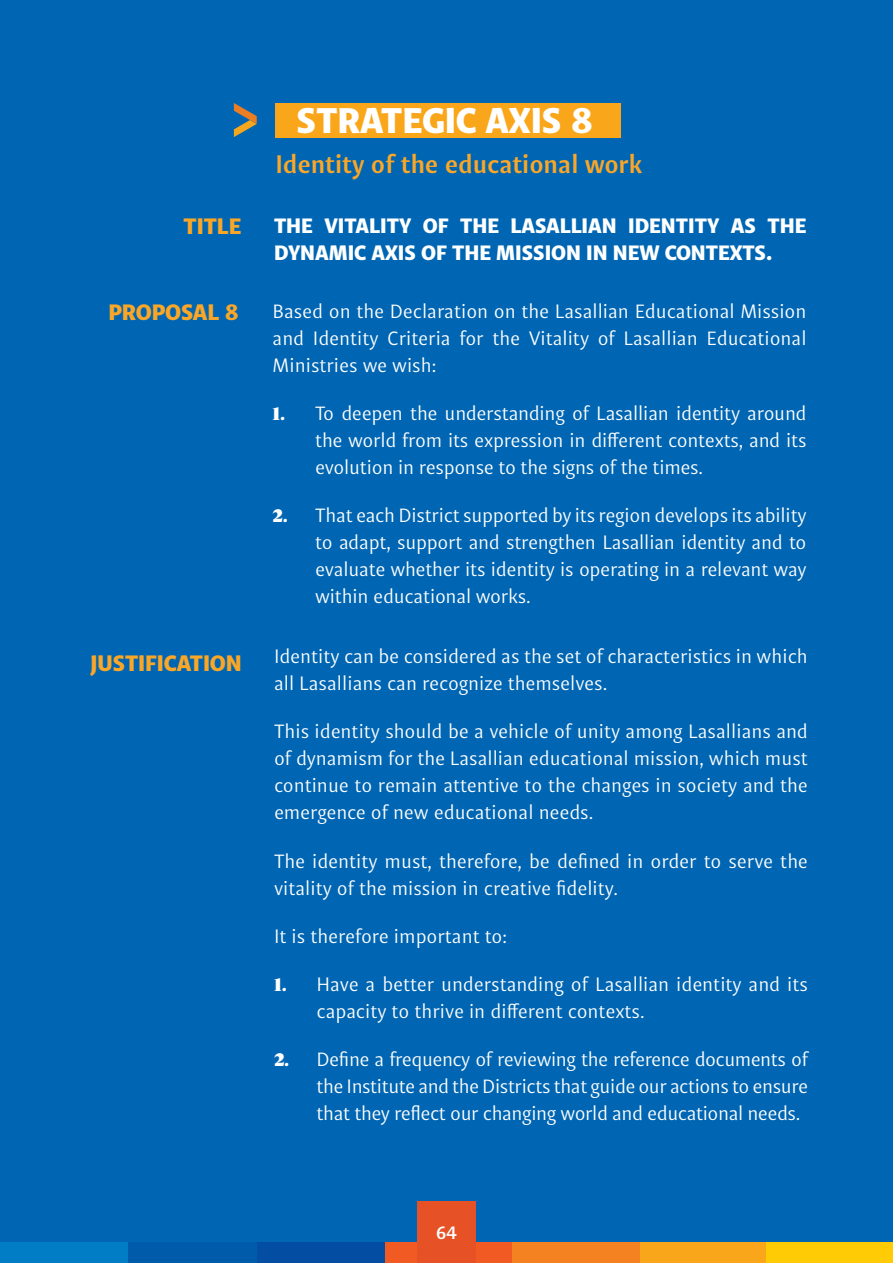
<style>
.page{position:relative;width:893px;height:1263px;background:#0066b3}
.page>*{position:absolute;margin:0;border:0;box-sizing:border-box;transform-origin:0 0}
.t1{font:900 36px "Indivisa Text Sans";color:#fff}
.t2{font:700 25.5px "Indivisa Text Sans";color:#faa627}
.t3{font:900 22.5px "Indivisa Text Sans";color:#faa627}
.t4{font:900 21px/27px "Indivisa Text Sans";color:#fff}
.t5{font:19.5px/27px "Indivisa Text Sans";letter-spacing:-.005em;color:#fff;text-align:justify}
.t6{font:700 18px "Indivisa Text Sans";color:#fff}
.s1{font-family:"Indivisa Display Serif";font-weight:800}
</style>
<div class="page">
<div style="left:765px;top:1242px;width:128px;height:21px;background:#ffcb05"></div>
<div style="left:637px;top:1242px;width:128px;height:21px;background:#faa61a"></div>
<div style="left:511px;top:1242px;width:128px;height:21px;background:#f58220"></div>
<div style="left:383px;top:1242px;width:128px;height:21px;background:#f15a22"></div>
<div style="left:256px;top:1242px;width:128px;height:21px;background:#034ea2"></div>
<div style="left:128px;top:1242px;width:128px;height:21px;background:#005baa"></div>
<div style="left:0;top:1242px;width:128px;height:21px;background:#007dc5"></div>
<div style="left:417px;top:1201px;width:59px;height:62px;background:#e65125"></div>
<div style="left:275px;top:104px;width:346px;height:34px;background:#faa61a"></div>
<svg style="left:234px;top:103px;width:23px;height:34px"></svg>
<h1 class="t1" style="left:297px;top:89px;width:298px">STRATEGIC AXIS 8</h1>
<h2 class="t2" style="left:275px;top:143px;width:368px">Identity of the educational work</h2>
<p class="t3" style="left:184px;top:206px;width:59px">TITLE</p>
<p class="t4" style="left:274px;top:210px;width:534px">THE VITALITY OF THE LASALLIAN IDENTITY AS THE<br>DYNAMIC AXIS OF THE MISSION IN NEW CONTEXTS.</p>
<p class="t3" style="left:108px;top:292px;width:132px">PROPOSAL 8</p>
<p class="t5" style="left:273px;top:296px;width:535px">Based on the Declaration on the Lasallian Educational Mission and Identity Criteria for the Vitality of Lasallian Educational Ministries we wish:</p>
<p class="t5" style="left:315px;top:399px;width:493px;text-indent:-43px"><span class="s1">1.</span> To deepen the understanding of Lasallian identity around the world from its expression in different contexts, and its evolution in response to the signs of the times.</p>
<p class="t5" style="left:315px;top:501px;width:493px;text-indent:-43px"><span class="s1">2.</span> That each District supported by its region develops its ability to adapt, support and strengthen Lasallian identity and to evaluate whether its identity is operating in a relevant way within educational works.</p>
<p class="t3" style="left:91px;top:643px;width:153px">JUSTIFICATION</p>
<p class="t5" style="left:274px;top:642px;width:535px">Identity can be considered as the set of characteristics in which all Lasallians can recognize themselves.</p>
<p class="t5" style="left:274px;top:717px;width:535px">This identity should be a vehicle of unity among Lasallians and of dynamism for the Lasallian educational mission, which must continue to remain attentive to the changes in society and the emergence of new educational needs.</p>
<p class="t5" style="left:274px;top:846px;width:535px">The identity must, therefore, be defined in order to serve the vitality of the mission in creative fidelity.</p>
<p class="t5" style="left:274px;top:921px;width:235px">It is therefore important to:</p>
<p class="t5" style="left:317px;top:970px;width:493px;text-indent:-43px"><span class="s1">1.</span> Have a better understanding of Lasallian identity and its capacity to thrive in different contexts.</p>
<p class="t5" style="left:317px;top:1045px;width:493px;text-indent:-43px"><span class="s1">2.</span> Define a frequency of reviewing the reference documents of the Institute and the Districts that guide our actions to ensure that they reflect our changing world and educational needs.</p>
<p class="t6" style="left:436px;top:1217px;width:23px">64</p>
</div>
